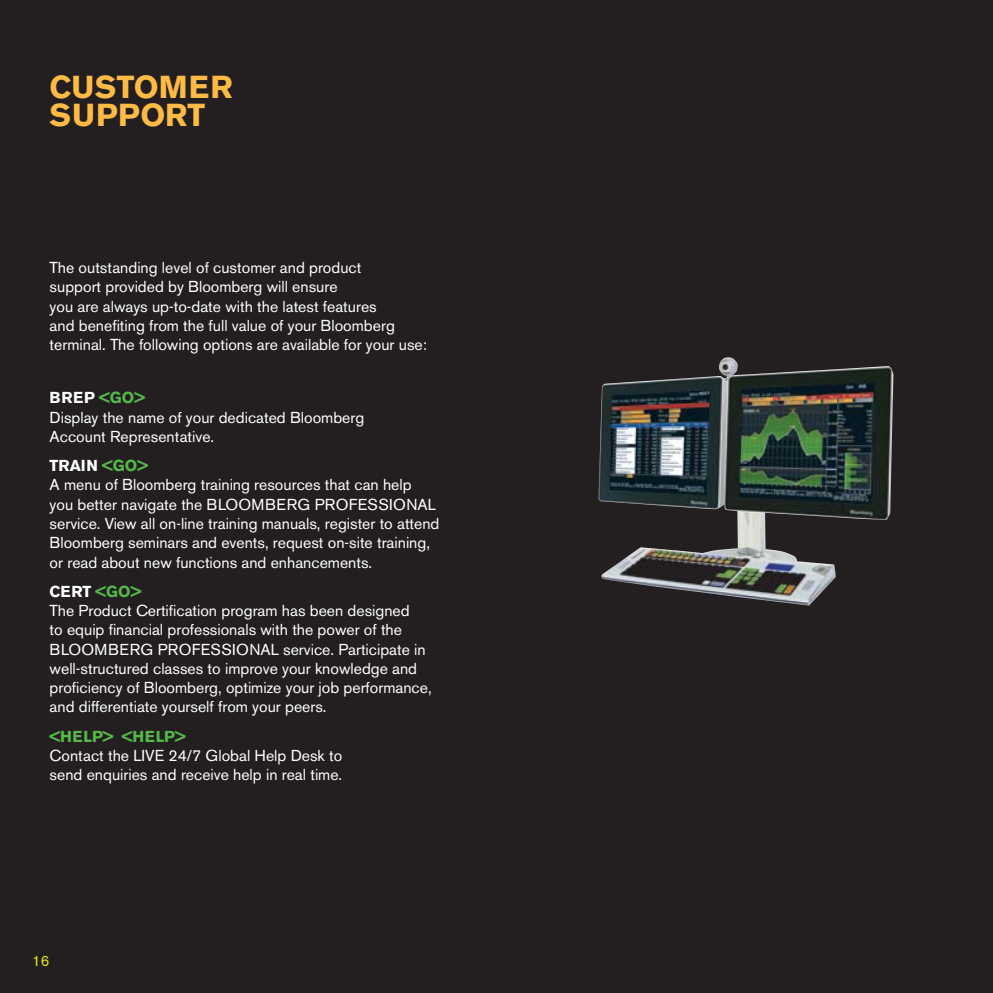
<style>
.page{position:relative;width:993px;height:993px;background:#fff}
.page>*{position:absolute;margin:0;border:0;box-sizing:border-box;transform-origin:0 0}
.t1{font:700 31.5px/28px "Akzidenz Grotesk BE";color:#fdbb45}
.t2{font:15.75px/19.2px "Akzidenz Grotesk BE";color:#fff}
.t3{font:700 15.75px "Akzidenz Grotesk BE";letter-spacing:.04em;color:#54b948}
.t4{font:14.88px "Akzidenz Grotesk BE";color:#e2e419}
.s1{font-weight:700}
.s2{font-weight:700;color:#54b948}
</style>
<div class="page">
<div style="left:0;top:0;width:496px;height:992px;background:#231f20"></div>
<div style="left:496px;top:0;width:496px;height:992px;background:#231f20"></div>
<img style="left:598px;top:357px;width:295px;height:248px">
<h1 class="t1" style="left:50px;top:73px;width:46px">CUSTOMER<br>SUPPORT</h1>
<p class="t2" style="left:50px;top:258px;width:379px">The outstanding level of customer and product<br>support provided by Bloomberg will ensure<br>you are always up-to-date with the latest features<br>and benefiting from the full value of your Bloomberg terminal. The following options are available for your use:</p>
<p class="t2" style="left:50px;top:388px;width:316px"><span class="s1">BREP</span> <span class="s2">&lt;GO&gt;<br></span>Display the name of your dedicated Bloomberg<br>Account Representative.</p>
<p class="t2" style="left:50px;top:456px;width:391px"><span class="s1">TRAIN</span> <span class="s2">&lt;GO&gt;<br></span>A menu of Bloomberg training resources that can help<br>you better navigate the BLOOMBERG PROFESSIONAL service. View all on-line training manuals, register to attend Bloomberg seminars and events, request on-site training, or read about new functions and enhancements.</p>
<p class="t2" style="left:50px;top:581px;width:383px"><span class="s1">CERT</span> <span class="s2">&lt;GO&gt;<br></span>The Product Certification program has been designed<br>to equip financial professionals with the power of the BLOOMBERG PROFESSIONAL service. Participate in well-structured classes to improve your knowledge and proficiency of Bloomberg, optimize your job performance, and differentiate yourself from your peers.</p>
<p class="t3" style="left:50px;top:726px;width:137px">&lt;HELP&gt; &lt;HELP&gt;</p>
<p class="t2" style="left:50px;top:745px;width:294px">Contact the LIVE 24/7 Global Help Desk to send enquiries and receive help in real time.</p>
<p class="t4" style="left:32px;top:952px;width:19px">16</p>
</div>
